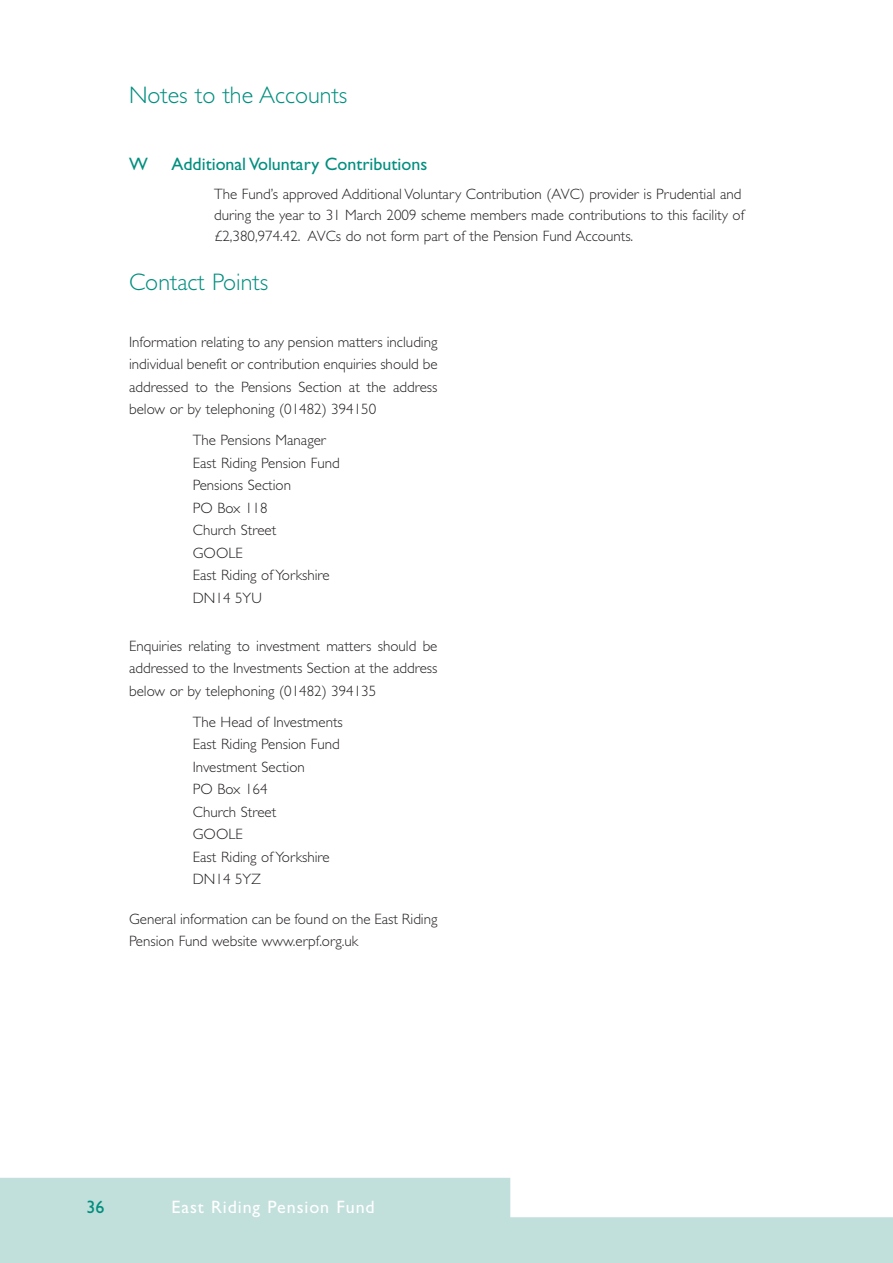
<style>
.page{position:relative;width:893px;height:1263px;background:#fff}
.page>*{position:absolute;margin:0;border:0;box-sizing:border-box;transform-origin:0 0}
.t1{font:300 24px "Gill Sans";color:#008e7e}
.t2{font:18px "Gill Sans";color:#008e7e}
.t3{font:18px "Gill Sans";letter-spacing:.05em;color:#fff}
.t4{font:300 15px/22.5px "Gill Sans";color:#231f20}
</style>
<div class="page">
<svg style="left:0;top:1178px;width:893px;height:85px;fill:#c1dfdb"></svg>
<h1 class="t1" style="left:129px;top:86px;width:220px">Notes to the Accounts</h1>
<p class="t2" style="left:129px;top:157px;width:20px">W</p>
<p class="t2" style="left:172px;top:157px;width:257px">Additional Voluntary Contributions</p>
<p class="t4" style="left:214px;top:185px;width:532px;line-height:20.7px">The Fund’s approved Additional Voluntary Contribution (AVC) provider is Prudential and during the year to 31 March 2009 scheme members made contributions to this facility of £2,380,974.42. AVCs do not form part of the Pension Fund Accounts.</p>
<h1 class="t1" style="left:129px;top:273px;width:141px">Contact Points</h1>
<p class="t4" style="left:129px;top:332px;width:310px;text-align:justify">Information relating to any pension matters including individual benefit or contribution enquiries should be addressed to the Pensions Section at the address below or by telephoning (01482) 394150</p>
<p class="t4" style="left:193px;top:430px;width:148px">The Pensions Manager<br>East Riding Pension Fund<br>Pensions Section<br>PO Box 118<br>Church Street<br>GOOLE<br>East Riding of Yorkshire<br>DN14 5YU</p>
<p class="t4" style="left:129px;top:636px;width:310px;text-align:justify">Enquiries relating to investment matters should be addressed to the Investments Section at the address below or by telephoning (01482) 394135</p>
<p class="t4" style="left:193px;top:712px;width:152px">The Head of Investments<br>East Riding Pension Fund<br>Investment Section<br>PO Box 164<br>Church Street<br>GOOLE<br>East Riding of Yorkshire<br>DN14 5YZ</p>
<p class="t4" style="left:129px;top:909px;width:310px">General information can be found on the East Riding<br>Pension Fund website www.erpf.org.uk</p>
<p class="t2" style="left:87px;top:1200px;width:19px">36</p>
<p class="t3" style="left:172px;top:1200px;width:205px">East Riding Pension Fund</p>
</div>
